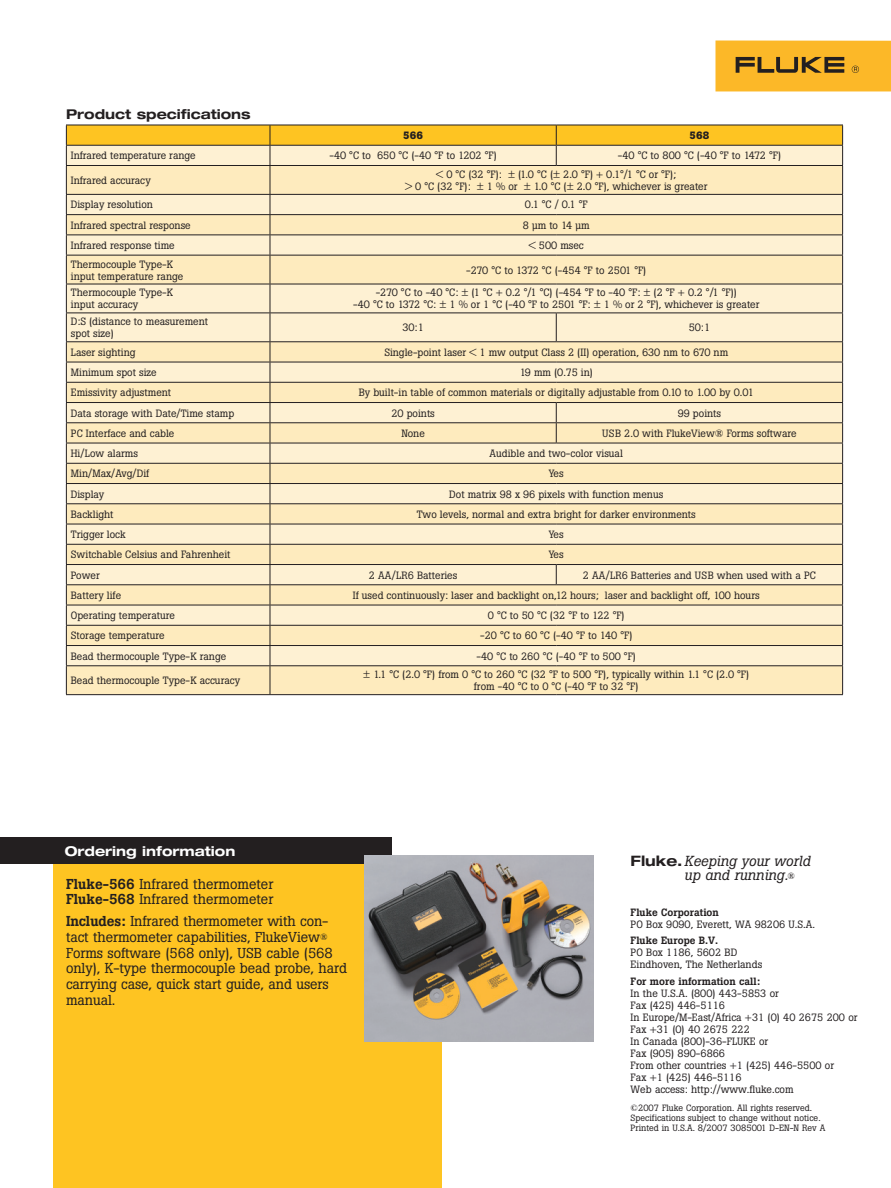
<style>
.page{position:relative;width:891px;height:1188px;background:#fff}
.page>*{position:absolute;margin:0;border:0;box-sizing:border-box;transform-origin:0 0}
.t1{font:italic 14.4px/14.4px "Boton";color:#231f20}
.t2{font:14.25px/15.8px "Boton";letter-spacing:-.005em;color:#231f20}
.t3{font:700 expanded 13.5px "Helvetica Neue";color:#231f20}
.t4{font:700 expanded 13.5px "Helvetica Neue";color:#fff}
.t5{font:10.5px/12px "Boton";color:#231f20}
.t6{font:500 10.5px "Boton";color:#231f20}
.t7{font:700 10.5px "Boton";color:#231f20}
.t8{font:9px/9.8px "Boton";color:#231f20}
.s1{font-weight:500}
.s2{font-size:9px}
.s3{font-family:"Helvetica Neue";font-weight:700;font-style:normal;font-stretch:expanded}
.s4{font-style:normal;font-size:9px}
</style>
<div class="page">
<div style="left:716px;top:40px;width:175px;height:51px;background:#fcb828"></div>
<svg style="left:736px;top:57px;width:108px;height:16px"></svg>
<svg style="left:852px;top:66px;width:7px;height:7px"></svg>
<svg style="left:66px;top:125px;width:777px;height:569px;background:#f3e2ba"></svg>
<hr style="left:66px;top:694px;width:204px;height:1px;background:#231f20">
<hr style="left:270px;top:694px;width:286px;height:1px;background:#231f20">
<hr style="left:556px;top:694px;width:287px;height:1px;background:#231f20">
<div style="left:53px;top:856px;width:388px;height:332px;background:#fec422"></div>
<div style="left:0;top:837px;width:391px;height:27px;background:#231f20"></div>
<img style="left:364px;top:855px;width:230px;height:187px">
<p class="t3" style="left:66px;top:105px;width:186px">Product specifications</p>
<p class="t7" style="left:403px;top:129px;width:21px">566</p>
<p class="t7" style="left:690px;top:129px;width:21px">568</p>
<p class="t5" style="left:71px;top:150px;width:126px">Infrared temperature range</p>
<p class="t5" style="left:329px;top:150px;width:169px">-40 °C to 650 °C (-40 °F to 1202 °F)</p>
<p class="t5" style="left:618px;top:150px;width:165px">-40 °C to 800 °C (-40 °F to 1472 °F)</p>
<p class="t5" style="left:71px;top:174px;width:81px">Infrared accuracy</p>
<p class="t5" style="left:405px;top:168px;width:304px;text-align:center">&lt; 0 °C (32 °F): ± (1.0 °C (± 2.0 °F) + 0.1°/1 °C or °F);<br>&gt; 0 °C (32 °F): ± 1 % or ± 1.0 °C (± 2.0 °F), whichever is greater</p>
<p class="t5" style="left:71px;top:199px;width:84px">Display resolution</p>
<p class="t5" style="left:525px;top:199px;width:64px">0.1 °C / 0.1 °F</p>
<p class="t5" style="left:71px;top:219px;width:121px">Infrared spectral response</p>
<p class="t5" style="left:523px;top:219px;width:68px">8 µm to 14 µm</p>
<p class="t5" style="left:71px;top:239px;width:105px">Infrared response time</p>
<p class="t5" style="left:529px;top:239px;width:56px">&lt; 500 msec</p>
<p class="t5" style="left:71px;top:258px;width:114px">Thermocouple Type-K input temperature range</p>
<p class="t5" style="left:466px;top:264px;width:182px">-270 °C to 1372 °C (-454 °F to 2501 °F)</p>
<p class="t5" style="left:71px;top:287px;width:104px">Thermocouple Type-K input accuracy</p>
<p class="t5" style="left:353px;top:287px;width:408px;text-align:center">-270 °C to -40 °C: ± (1 °C + 0.2 °/1 °C) (-454 °F to -40 °F: ± (2 °F + 0.2 °/1 °F))<br>-40 °C to 1372 °C: ± 1 % or 1 °C (-40 °F to 2501 °F: ± 1 % or 2 °F), whichever is greater</p>
<p class="t5" style="left:71px;top:316px;width:139px">D:S (distance to measurement spot size)</p>
<p class="t5" style="left:402px;top:322px;width:23px">30:1</p>
<p class="t5" style="left:689px;top:322px;width:23px">50:1</p>
<p class="t5" style="left:71px;top:346px;width:66px">Laser sighting</p>
<p class="t5" style="left:384px;top:346px;width:345px">Single-point laser &lt; 1 mw output Class 2 (II) operation, 630 nm to 670 nm</p>
<p class="t5" style="left:71px;top:366px;width:87px">Minimum spot size</p>
<p class="t5" style="left:520px;top:366px;width:75px">19 mm (0.75 in)</p>
<p class="t5" style="left:71px;top:387px;width:102px">Emissivity adjustment</p>
<p class="t5" style="left:359px;top:387px;width:397px">By built-in table of common materials or digitally adjustable from 0.10 to 1.00 by 0.01</p>
<p class="t5" style="left:71px;top:407px;width:165px">Data storage with Date/Time stamp</p>
<p class="t5" style="left:391px;top:407px;width:45px">20 points</p>
<p class="t5" style="left:678px;top:407px;width:45px">99 points</p>
<p class="t5" style="left:71px;top:427px;width:105px">PC Interface and cable</p>
<p class="t5" style="left:401px;top:427px;width:25px">None</p>
<p class="t5" style="left:602px;top:427px;width:196px">USB 2.0 with FlukeView® Forms software</p>
<p class="t5" style="left:71px;top:447px;width:69px">Hi/Low alarms</p>
<p class="t5" style="left:490px;top:447px;width:135px">Audible and two-color visual</p>
<p class="t5" style="left:71px;top:468px;width:80px">Min/Max/Avg/Dif</p>
<p class="t5" style="left:549px;top:468px;width:16px">Yes</p>
<p class="t5" style="left:71px;top:488px;width:35px">Display</p>
<p class="t5" style="left:449px;top:488px;width:216px">Dot matrix 98 x 96 pixels with function menus</p>
<p class="t5" style="left:71px;top:508px;width:44px">Backlight</p>
<p class="t5" style="left:417px;top:508px;width:281px">Two levels, normal and extra bright for darker environments</p>
<p class="t5" style="left:71px;top:528px;width:56px">Trigger lock</p>
<p class="t5" style="left:549px;top:528px;width:16px">Yes</p>
<p class="t5" style="left:71px;top:549px;width:161px">Switchable Celsius and Fahrenheit</p>
<p class="t5" style="left:549px;top:549px;width:16px">Yes</p>
<p class="t5" style="left:71px;top:569px;width:30px">Power</p>
<p class="t5" style="left:369px;top:569px;width:90px">2 AA/LR6 Batteries</p>
<p class="t5" style="left:583px;top:569px;width:235px">2 AA/LR6 Batteries and USB when used with a PC</p>
<p class="t5" style="left:71px;top:589px;width:52px">Battery life</p>
<p class="t5" style="left:353px;top:589px;width:408px">If used continuously: laser and backlight on,12 hours; laser and backlight off, 100 hours</p>
<p class="t5" style="left:71px;top:610px;width:106px">Operating temperature</p>
<p class="t5" style="left:488px;top:610px;width:138px">0 °C to 50 °C (32 °F to 122 °F)</p>
<p class="t5" style="left:71px;top:630px;width:95px">Storage temperature</p>
<p class="t5" style="left:480px;top:630px;width:154px">-20 °C to 60 °C (-40 °F to 140 °F)</p>
<p class="t5" style="left:71px;top:650px;width:157px">Bead thermocouple Type-K range</p>
<p class="t5" style="left:477px;top:650px;width:161px">-40 °C to 260 °C (-40 °F to 500 °F)</p>
<p class="t5" style="left:71px;top:675px;width:171px">Bead thermocouple Type-K accuracy</p>
<p class="t5" style="left:363px;top:669px;width:387px;text-align:center">± 1.1 °C (2.0 °F) from 0 °C to 260 °C (32 °F to 500 °F), typically within 1.1 °C (2.0 °F) from -40 °C to 0 °C (-40 °F to 32 °F)</p>
<p class="t4" style="left:65px;top:843px;width:172px">Ordering information</p>
<h2 class="t2" style="left:66px;top:876px;width:209px;line-height:15px"><span class="s1">Fluke-566</span> Infrared thermometer<br><span class="s1">Fluke-568</span> Infrared thermometer</h2>
<h2 class="t2" style="left:66px;top:913px;width:283px"><span class="s1">Includes:</span> Infrared thermometer with con&shy;tact thermometer capabilities, FlukeView<span class="s2">® </span>Forms software (568 only), USB cable (568 only), K-type thermocouple bead probe, hard carrying case, quick start guide, and users manual.</h2>
<h1 class="t1" style="left:685px;top:854px;width:127px;text-indent:-54px"><span class="s3">Fluke.</span>Keeping your world up and running.<span class="s4">®</span></h1>
<p class="t6" style="left:631px;top:906px;width:90px">Fluke Corporation</p>
<p class="t5" style="left:631px;top:918px;width:186px">PO Box 9090, Everett, WA 98206 U.S.A.</p>
<p class="t6" style="left:631px;top:934px;width:89px">Fluke Europe B.V.</p>
<p class="t5" style="left:631px;top:946px;width:133px">PO Box 1186, 5602 BD<br>Eindhoven, The Netherlands</p>
<p class="t6" style="left:631px;top:975px;width:131px">For more information call:</p>
<p class="t5" style="left:631px;top:987px;width:228px">In the U.S.A. (800) 443-5853 or<br>Fax (425) 446-5116<br>In Europe/M-East/Africa +31 (0) 40 2675 200 or<br>Fax +31 (0) 40 2675 222<br>In Canada (800)-36-FLUKE or<br>Fax (905) 890-6866<br>From other countries +1 (425) 446-5500 or<br>Fax +1 (425) 446-5116<br>Web access: http://www.fluke.com</p>
<p class="t8" style="left:631px;top:1103px;width:196px">©2007 Fluke Corporation. All rights reserved.<br>Specifications subject to change without notice.<br>Printed in U.S.A. 8/2007 3085001 D-EN-N Rev A</p>
</div>
